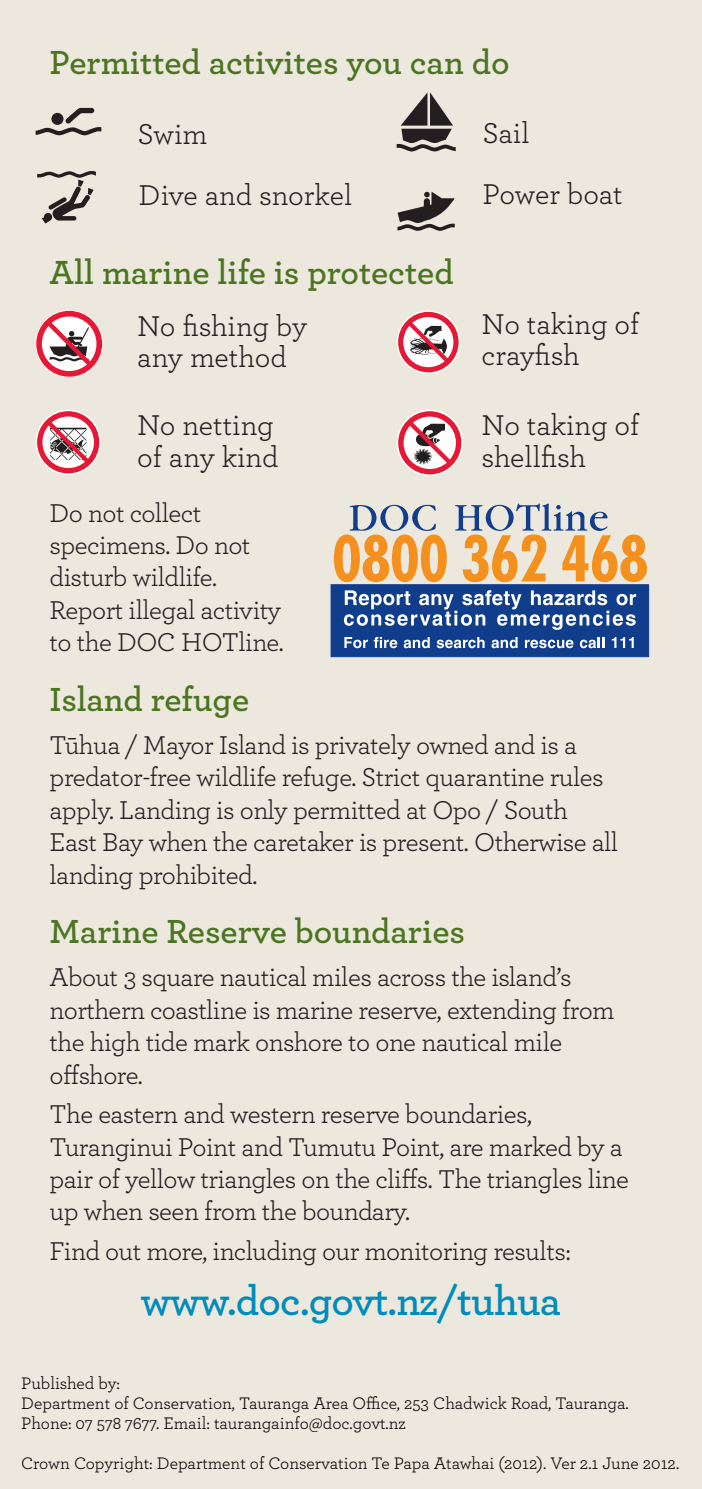
<style>
.page{position:relative;width:702px;height:1489px;background:#fff}
.page>*{position:absolute;margin:0;border:0;box-sizing:border-box;transform-origin:0 0}
.New_ID-Body_text{font:600 42.5px "Archer";letter-spacing:-.02em;color:#008cba}
.New_ID-Heading_1{font:600 35px "Archer";color:#4b7520}
.Heading_3{font:30px/31.2px "Archer";color:#231f20}
.New_ID-Body_text-2{font:27px/32.5px "Archer";letter-spacing:-.02em;color:#231f20}
.Pub_Info{font:17.5px "Archer";color:#000}
</style>
<div class="page">
<div style="left:0;top:0;width:702px;height:1488px;background:#ece8dd"></div>
<svg style="left:36px;top:108px;width:65px;height:27px"></svg>
<svg style="left:397px;top:191px;width:58px;height:40px"></svg>
<svg style="left:396px;top:92px;width:60px;height:59px"></svg>
<svg style="left:37px;top:171px;width:59px;height:52px"></svg>
<div style="left:331px;top:584px;width:317px;height:72px;background:#103d8c;border:1px solid #103d8c"></div>
<svg style="left:344px;top:637px;width:24px;height:11px"></svg>
<svg style="left:374px;top:637px;width:23px;height:11px"></svg>
<svg style="left:403px;top:637px;width:27px;height:11px"></svg>
<svg style="left:436px;top:637px;width:48px;height:11px"></svg>
<svg style="left:491px;top:637px;width:26px;height:11px"></svg>
<svg style="left:525px;top:639px;width:48px;height:9px"></svg>
<svg style="left:580px;top:637px;width:24px;height:11px"></svg>
<svg style="left:611px;top:637px;width:22px;height:11px"></svg>
<svg style="left:344px;top:590px;width:292px;height:40px"></svg>
<svg style="left:334px;top:505px;width:113px;height:77px"></svg>
<svg style="left:455px;top:503px;width:192px;height:79px"></svg>
<svg style="left:36px;top:311px;width:66px;height:66px"></svg>
<svg style="left:396px;top:310px;width:64px;height:64px"></svg>
<svg style="left:398px;top:312px;width:60px;height:60px"></svg>
<svg style="left:396px;top:409px;width:67px;height:67px"></svg>
<svg style="left:398px;top:411px;width:63px;height:63px"></svg>
<svg style="left:36px;top:409px;width:65px;height:66px"></svg>
<svg style="left:37px;top:411px;width:62px;height:62px"></svg>
<p class="New_ID-Heading_1" style="left:50px;top:36px;width:461px">Permitted activites you can do</p>
<p class="Heading_3" style="left:138px;top:117px;width:71px">Swim</p>
<p class="Heading_3" style="left:139px;top:178px;width:215px">Dive and snorkel</p>
<p class="New_ID-Heading_1" style="left:50px;top:246px;width:406px">All marine life is protected</p>
<p class="Heading_3" style="left:482px;top:116px;width:48px">Sail</p>
<p class="Heading_3" style="left:482px;top:177px;width:142px">Power boat</p>
<p class="Heading_3" style="left:137px;top:309px;width:171px">No fishing by any method</p>
<p class="Heading_3" style="left:481px;top:307px;width:159px">No taking of crayfish</p>
<p class="Heading_3" style="left:137px;top:408px;width:143px">No netting of any kind</p>
<p class="Heading_3" style="left:481px;top:408px;width:159px">No taking of shellfish</p>
<p class="New_ID-Body_text-2" style="left:50px;top:495px;width:235px">Do not collect specimens. Do not disturb wildlife.<br>Report illegal activity to the DOC HOTline.</p>
<p class="New_ID-Heading_1" style="left:50px;top:673px;width:201px">Island refuge</p>
<p class="New_ID-Body_text-2" style="left:50px;top:727px;width:570px">Tūhua / Mayor Island is privately owned and is a predator-free wildlife refuge. Strict quarantine rules apply. Landing is only permitted at Opo / South East Bay when the caretaker is present. Otherwise all landing prohibited.</p>
<p class="New_ID-Heading_1" style="left:50px;top:905px;width:417px">Marine Reserve boundaries</p>
<p class="New_ID-Body_text-2" style="left:50px;top:959px;width:566px">About 3 square nautical miles across the island’s northern coastline is marine reserve, extending from the high tide mark onshore to one nautical mile offshore.</p>
<p class="New_ID-Body_text-2" style="left:50px;top:1096px;width:581px">The eastern and western reserve boundaries, Turanginui Point and Tumutu Point, are marked by a pair of yellow triangles on the cliffs. The triangles line up when seen from the boundary.</p>
<p class="New_ID-Body_text-2" style="left:50px;top:1233px;width:522px">Find out more, including our monitoring results:</p>
<p class="New_ID-Body_text" style="left:141px;top:1268px;width:422px">www.doc.govt.nz/tuhua</p>
<p class="Pub_Info" style="left:21px;top:1370px;width:100px">Published by:</p>
<p class="Pub_Info" style="left:21px;top:1390px;width:609px">Department of Conservation, Tauranga Area Office, 253 Chadwick Road, Tauranga.</p>
<p class="Pub_Info" style="left:21px;top:1410px;width:386px">Phone: 07 578 7677. Email: taurangainfo@doc.govt.nz</p>
<p class="Pub_Info" style="left:21px;top:1450px;width:659px">Crown Copyright: Department of Conservation Te Papa Atawhai (2012). Ver 2.1 June 2012.</p>
</div>
